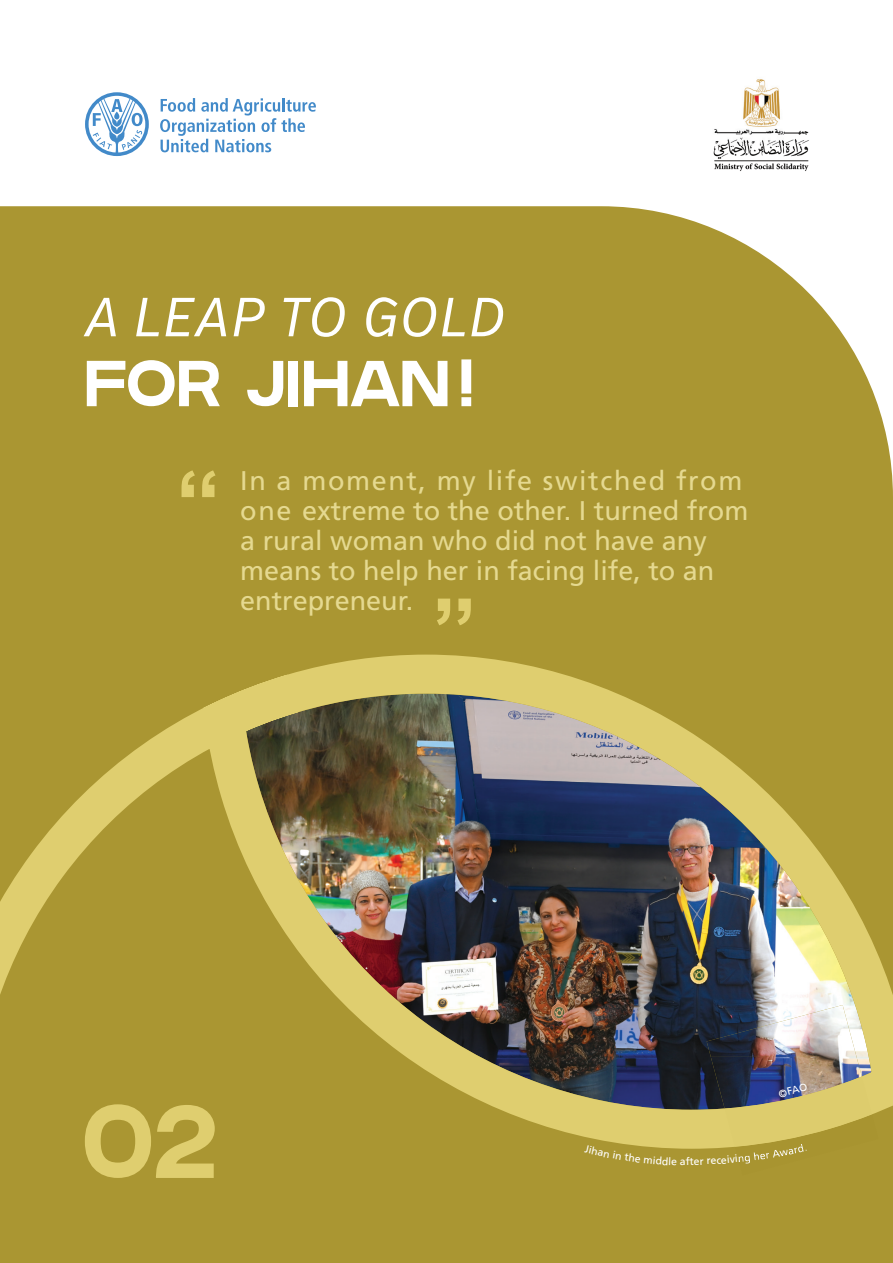
<style>
.page{position:relative;width:893px;height:1263px;background:#fff}
.page>*{position:absolute;margin:0;border:0;box-sizing:border-box;transform-origin:0 0}
.t1{font:103.65px "GRIFTER Bold";color:#dfce6f}
.t2{font:700 90px "Arial";color:#dfce6f}
.t3{font:64.8px "GRIFTER Bold";letter-spacing:.005em;color:#fff}
.t4{font:italic 54.9px "Verb Cond";letter-spacing:.02em;color:#fff}
.t5{font:27px/30px "Frutiger LT Std";color:#e5d990}
.t6{font:10.5px "Frutiger LT Arabic 55 Roman";color:#fff}
</style>
<div class="page">
<div style="left:0;top:206px;width:893px;height:449px;background:#aa9632"></div>
<img style="left:0;top:655px;width:893px;height:608px">
<svg style="left:85px;top:92px;width:64px;height:64px"></svg>
<svg style="left:160px;top:98px;width:156px;height:54px"></svg>
<div style="left:735px;top:1114px;width:143px;height:61px;background:#aa9632"></div>
<img style="left:707px;top:1014px;width:103px;height:43px">
<img style="left:810px;top:1005px;width:52px;height:71px">
<img style="left:711px;top:1057px;width:99px;height:51px">
<img style="left:725px;top:1076px;width:147px;height:71px">
<img style="left:713px;top:79px;width:96px;height:92px">
<svg style="left:584px;top:1144px;width:223px;height:21px;background:#b09d3c"></svg>
<h3 class="t4" style="left:85px;top:284px;width:422px">A LEAP TO GOLD</h3>
<h3 class="t3" style="left:85px;top:345px;width:389px">FOR JIHAN!</h3>
<h2 class="t2" style="left:176px;top:440px;width:47px">“</h2>
<p class="t5" style="left:240px;top:466px;width:510px">In a moment, my life switched from one extreme to the other. I turned from a rural woman who did not have any means to help her in facing life, to an entrepreneur.</p>
<h2 class="t2" style="left:477px;top:655px;width:46px;rotate:-180deg">“</h2>
<h1 class="t1" style="left:81px;top:1080px;width:138px">02</h1>
<p class="t6" style="left:777px;top:1086px;width:31px;rotate:-15deg">©FAO</p>
</div>
